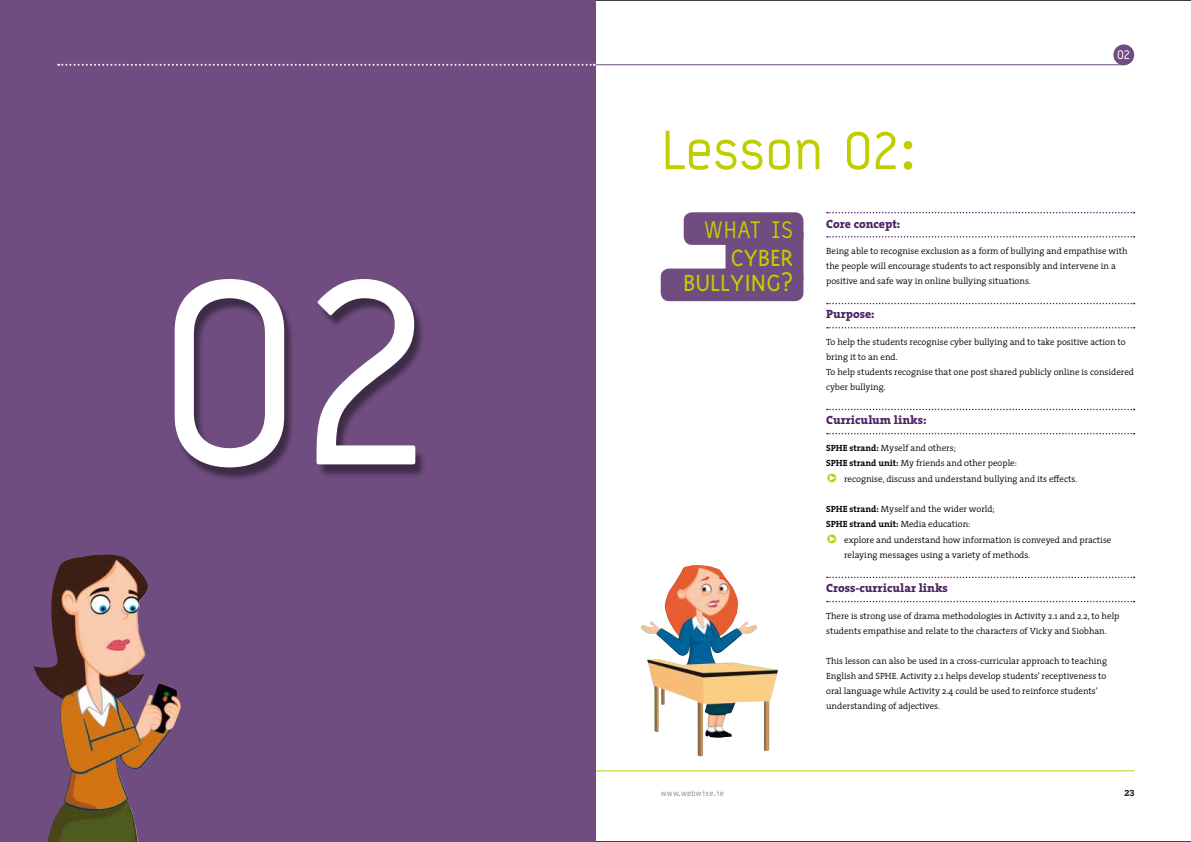
<style>
.page{position:relative;width:1191px;height:842px;background:#fff}
.page>*{position:absolute;margin:0;border:0;box-sizing:border-box;transform-origin:0 0}
.t1{font:274.2px "Typestar";color:#fff}
.t2{font:55.4px "Typestar";letter-spacing:-.025em;color:#c0ce00}
.t3{font:300 27px "Triplex";color:#c0ce00}
.t4{font:24px "Typestar";color:#c0ce00}
.t5{font:13px "Typestar";color:#fff}
.t6{font:800 12px "The Serif";color:#4d2363}
.t7{font:300 9px/15px "The Serif";color:#000}
.t8{font:500 9px "Typewriter URW";color:#000}
.t9{font:8px "Typestar";letter-spacing:.04em;color:#87888a}
.s1{font-weight:700}
.s2{color:#c0ce00}
</style>
<div class="page">
<svg style="left:596px;top:0;width:595px;height:842px"></svg>
<hr style="left:595px;top:770px;width:539px;height:1px;background:#c0ce00">
<div style="left:1113px;top:44px;width:21px;height:21px;background:#6f4d80;border-radius:50%"></div>
<hr style="left:595px;top:64px;width:528px;height:1px;background:#6f4d80">
<div style="left:0;top:0;width:595px;height:842px;background:#6f4d80"></div>
<svg style="left:827px;top:212px;width:307px;height:1px"></svg>
<svg style="left:827px;top:236px;width:307px;height:2px"></svg>
<svg style="left:827px;top:303px;width:307px;height:1px"></svg>
<svg style="left:827px;top:327px;width:307px;height:1px"></svg>
<svg style="left:827px;top:409px;width:307px;height:1px"></svg>
<svg style="left:827px;top:433px;width:307px;height:1px"></svg>
<svg style="left:827px;top:577px;width:307px;height:1px"></svg>
<svg style="left:827px;top:601px;width:307px;height:1px"></svg>
<div style="left:683px;top:212px;width:120px;height:33px;background:#6f4d80;border-radius:9px"></div>
<div style="left:725px;top:225px;width:78px;height:61px;background:#6f4d80;border-radius:9px"></div>
<div style="left:660px;top:269px;width:143px;height:32px;background:#6f4d80;border-radius:9px"></div>
<div style="left:175px;top:282px;width:251px;height:199px;background:#000;opacity:.44"></div>
<img style="left:33px;top:554px;width:148px;height:288px">
<img style="left:641px;top:567px;width:137px;height:189px">
<h1 class="t1" style="left:156px;top:219px;width:284px">02</h1>
<h2 class="t2" style="left:660px;top:120px;width:256px">Lesson 02:</h2>
<h3 class="t5" style="left:1117px;top:47px;width:15px">02</h3>
<h3 class="t4" style="left:704px;top:217px;width:91px">WHAT IS</h3>
<h3 class="t3" style="left:683px;top:268px;width:112px">BULLYING?</h3>
<h3 class="t3" style="left:731px;top:243px;width:61px">CYBER</h3>
<h3 class="t6" style="left:826px;top:213px;width:76px">Core concept:</h3>
<p class="t7" style="left:826px;top:243px;width:303px">Being able to recognise exclusion as a form of bullying and empathise with the people will encourage students to act responsibly and intervene in a positive and safe way in online bullying situations.</p>
<h3 class="t6" style="left:826px;top:304px;width:50px">Purpose:</h3>
<p class="t7" style="left:826px;top:334px;width:309px">To help the students recognise cyber bullying and to take positive action to bring it to an end.<br>To help students recognise that one post shared publicly online is considered cyber bullying.</p>
<h3 class="t6" style="left:826px;top:410px;width:102px">Curriculum links:</h3>
<p class="t7" style="left:826px;top:440px;width:192px"><span class="s1">SPHE strand:</span> Myself and others;<br><span class="s1">SPHE strand unit:</span> My friends and other people:</p>
<p class="t7" style="left:826px;top:471px;width:253px"><span class="s2">❑</span> recognise, discuss and understand bullying and its effects.</p>
<p class="t7" style="left:826px;top:501px;width:170px"><span class="s1">SPHE strand:</span> Myself and the wider world;<br><span class="s1">SPHE strand unit:</span> Media education:</p>
<p class="t7" style="left:844px;top:532px;width:269px;text-indent:-18px"><span class="s2">❑</span> explore and understand how information is conveyed and practise relaying messages using a variety of methods.</p>
<h3 class="t6" style="left:826px;top:578px;width:123px">Cross-curricular links</h3>
<p class="t7" style="left:826px;top:608px;width:295px">There is strong use of drama methodologies in Activity 2.1 and 2.2, to help students empathise and relate to the characters of Vicky and Siobhan.</p>
<p class="t7" style="left:826px;top:653px;width:282px">This lesson can also be used in a cross-curricular approach to teaching English and SPHE. Activity 2.1 helps develop students’ receptiveness to oral language while Activity 2.4 could be used to reinforce students’ understanding of adjectives.</p>
<p class="t9" style="left:660px;top:789px;width:65px">www.webwise.ie</p>
<p class="t8" style="left:1124px;top:788px;width:11px">23</p>
</div>
